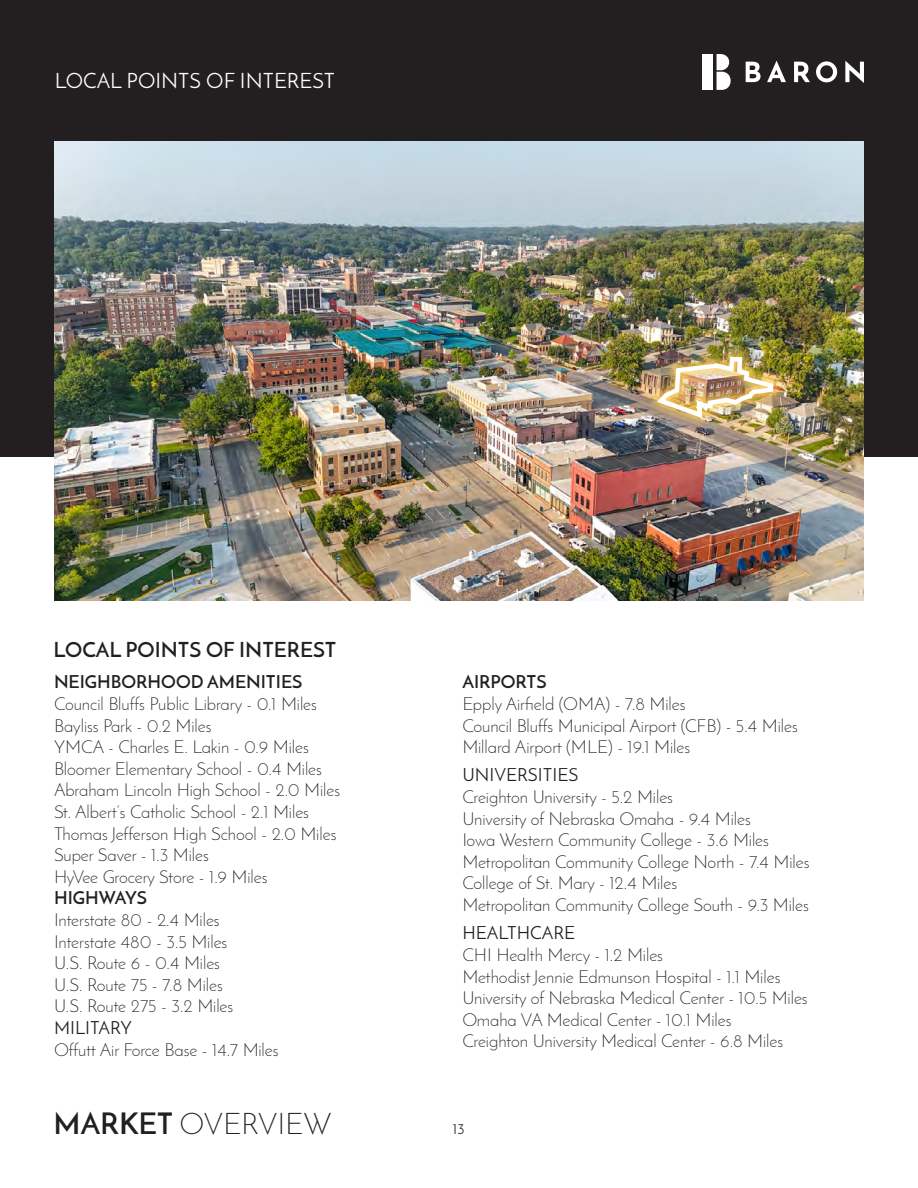
<style>
.page{position:relative;width:918px;height:1188px;background:#fff}
.page>*{position:absolute;margin:0;border:0;box-sizing:border-box;transform-origin:0 0}
.t1{font:300 30px "Josefin Sans";color:#231f20}
.t2{font:21px "Josefin Sans";color:#fff}
.t3{font:600 21px "Josefin Sans";color:#231f20}
.t4{font:300 18px/21.6px "Josefin Sans";color:#231f20}
.t5{font:600 18px "Josefin Sans";color:#231f20}
.t6{font:18px "Josefin Sans";color:#231f20}
.t7{font:15px "Josefin Sans";color:#231f20}
.s1{font-weight:400}
.s2{font-weight:600}
</style>
<div class="page">
<div style="left:0;top:0;width:918px;height:457px;background:#231f20"></div>
<div style="left:702px;top:54px;width:11px;height:36px;background:#fff"></div>
<svg style="left:717px;top:54px;width:14px;height:36px"></svg>
<svg style="left:746px;top:62px;width:15px;height:20px"></svg>
<svg style="left:767px;top:61px;width:19px;height:21px"></svg>
<svg style="left:794px;top:62px;width:16px;height:20px"></svg>
<svg style="left:816px;top:61px;width:21px;height:21px"></svg>
<svg style="left:845px;top:61px;width:19px;height:22px"></svg>
<img style="left:55px;top:142px;width:809px;height:459px">
<div style="left:645px;top:344px;width:141px;height:86px;background:#fecd52;opacity:.75"></div>
<img style="left:653px;top:355px;width:123px;height:66px">
<p class="t2" style="left:55px;top:68px;width:282px">LOCAL POINTS OF INTEREST</p>
<p class="t3" style="left:54px;top:637px;width:284px">LOCAL POINTS OF INTEREST</p>
<p class="t5" style="left:54px;top:671px;width:250px">NEIGHBORHOOD AMENITIES</p>
<p class="t4" style="left:54px;top:693px;width:288px">Council Bluffs Public Library - 0.1 Miles Bayliss Park - 0.2 Miles<br>YMCA - Charles E. Lakin - 0.9 Miles Bloomer Elementary School - 0.4 Miles Abraham Lincoln High School - 2.0 Miles St. Albert’s Catholic School - 2.1 Miles Thomas Jefferson High School - 2.0 Miles Super Saver - 1.3 Miles<br>HyVee Grocery Store - 1.9 Miles</p>
<p class="t5" style="left:54px;top:887px;width:94px">HIGHWAYS</p>
<p class="t4" style="left:54px;top:909px;width:175px">Interstate 80 - 2.4 Miles<br>Interstate 480 - 3.5 Miles<br>U.S. Route 6 - 0.4 Miles</p>
<p class="t4" style="left:54px;top:974px;width:170px">U.S. Route 75 - 7.8 Miles</p>
<p class="t4" style="left:54px;top:995px;width:181px">U.S. Route 275 - 3.2 Miles</p>
<p class="t4" style="left:54px;top:1017px;width:226px"><span class="s1">MILITARY<br></span>Offutt Air Force Base - 14.7 Miles</p>
<p class="t1" style="left:54px;top:1106px;width:280px"><span class="s2">MARKET</span> OVERVIEW</p>
<p class="t4" style="left:462px;top:671px;width:225px"><span class="s2">AIRPORTS<br></span>Epply Airfield (OMA) - 7.8 Miles</p>
<p class="t4" style="left:462px;top:714px;width:337px">Council Bluffs Municipal Airport (CFB) - 5.4 Miles<br>Millard Airport (MLE) - 19.1 Miles</p>
<p class="t6" style="left:462px;top:764px;width:117px">UNIVERSITIES</p>
<p class="t4" style="left:462px;top:786px;width:212px">Creighton University - 5.2 Miles</p>
<p class="t4" style="left:462px;top:808px;width:290px">University of Nebraska Omaha - 9.4 Miles</p>
<p class="t4" style="left:462px;top:829px;width:349px">Iowa Western Community College - 3.6 Miles<br>Metropolitan Community College North - 7.4 Miles</p>
<p class="t4" style="left:462px;top:872px;width:216px">College of St. Mary - 12.4 Miles</p>
<p class="t4" style="left:462px;top:894px;width:348px">Metropolitan Community College South - 9.3 Miles</p>
<p class="t6" style="left:462px;top:922px;width:114px">HEALTHCARE</p>
<p class="t4" style="left:462px;top:944px;width:347px">CHI Health Mercy - 1.2 Miles<br>Methodist Jennie Edmunson Hospital - 1.1 Miles<br>University of Nebraska Medical Center - 10.5 Miles</p>
<p class="t4" style="left:462px;top:1009px;width:271px">Omaha VA Medical Center - 10.1 Miles</p>
<p class="t4" style="left:462px;top:1030px;width:322px">Creighton University Medical Center - 6.8 Miles</p>
<p class="t7" style="left:453px;top:1120px;width:13px">13</p>
</div>
